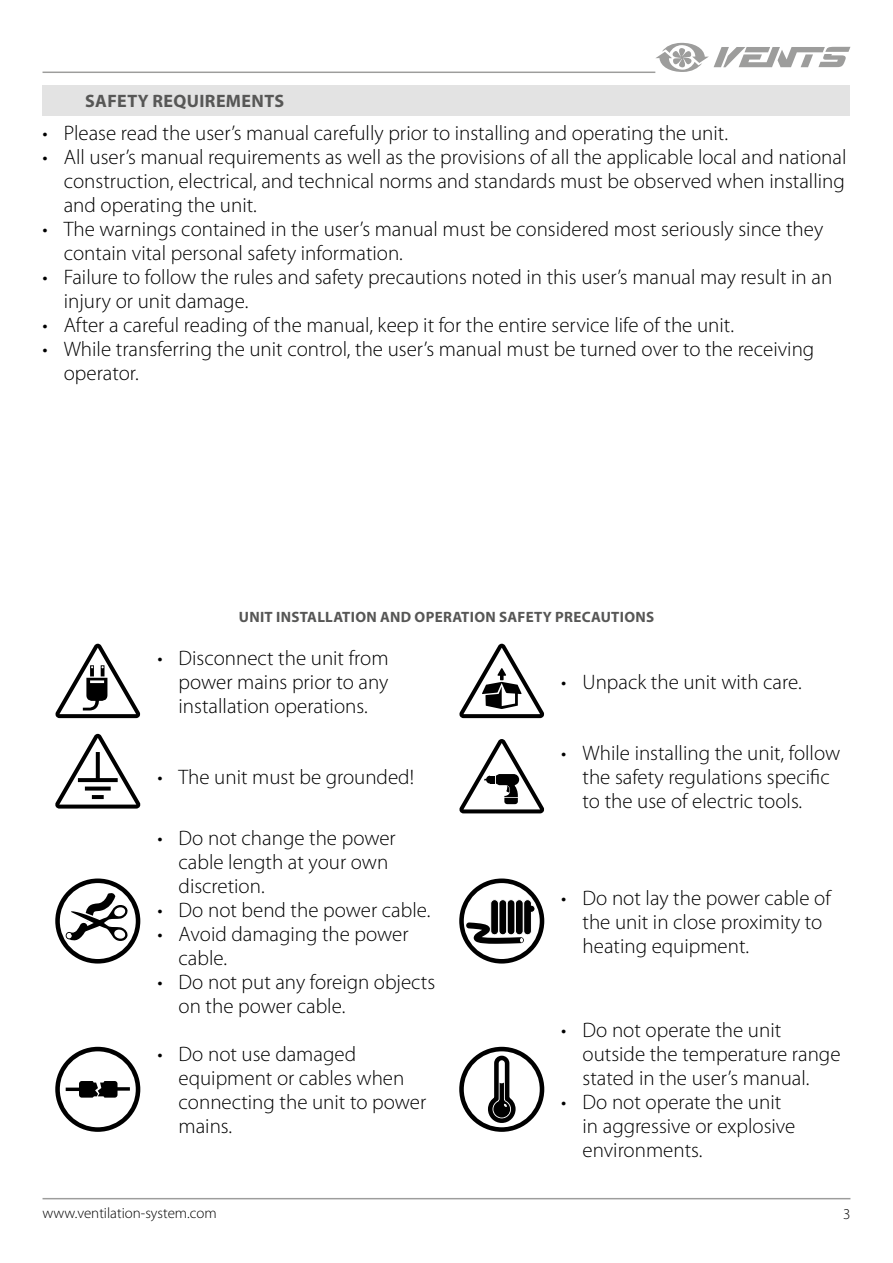
<style>
.page{position:relative;width:893px;height:1263px;background:#fff}
.page>*{position:absolute;margin:0;border:0;box-sizing:border-box;transform-origin:0 0}
.t1{font:300 21px/24px "Myriad Pro";color:#000}
.t2{font:700 18px "Myriad Pro";letter-spacing:.02em;color:#575756}
.t3{font:700 15px "Myriad Pro";letter-spacing:.02em;color:#575756}
.t4{font:300 15px "Myriad Pro";color:#000}
</style>
<div class="page">
<hr style="left:43px;top:1198px;width:807px;height:1px;background:#9d9d9c">
<hr style="left:43px;top:72px;width:612px;height:1px;background:#9d9d9c">
<svg style="left:655px;top:43px;width:195px;height:29px"></svg>
<div style="left:43px;top:85px;width:807px;height:31px;background:#e3e3e3"></div>
<svg style="left:55px;top:644px;width:85px;height:74px"></svg>
<svg style="left:459px;top:644px;width:85px;height:74px"></svg>
<svg style="left:55px;top:734px;width:85px;height:74px"></svg>
<svg style="left:96px;top:752px;width:4px;height:26px"></svg>
<svg style="left:78px;top:778px;width:40px;height:4px"></svg>
<svg style="left:85px;top:786px;width:26px;height:4px"></svg>
<svg style="left:92px;top:795px;width:12px;height:4px"></svg>
<svg style="left:459px;top:739px;width:85px;height:74px"></svg>
<svg style="left:55px;top:878px;width:85px;height:85px"></svg>
<svg style="left:459px;top:878px;width:85px;height:85px"></svg>
<svg style="left:55px;top:1047px;width:85px;height:85px"></svg>
<svg style="left:459px;top:1047px;width:85px;height:85px"></svg>
<p class="t2" style="left:85px;top:89px;width:200px">SAFETY REQUIREMENTS</p>
<p class="t1" style="left:43px;top:121px;width:687px">• Please read the user’s manual carefully prior to installing and operating the unit.</p>
<p class="t1" style="left:64px;top:145px;width:784px;text-align:justify;text-indent:-21px">• All user’s manual requirements as well as the provisions of all the applicable local and national construction, electrical, and technical norms and standards must be observed when installing and operating the unit.</p>
<p class="t1" style="left:64px;top:217px;width:761px;text-indent:-21px">• The warnings contained in the user’s manual must be considered most seriously since they contain vital personal safety information.</p>
<p class="t1" style="left:64px;top:265px;width:770px;text-indent:-21px">• Failure to follow the rules and safety precautions noted in this user’s manual may result in an injury or unit damage.</p>
<p class="t1" style="left:43px;top:313px;width:693px">• After a careful reading of the manual, keep it for the entire service life of the unit.</p>
<p class="t1" style="left:64px;top:337px;width:752px;text-indent:-21px">• While transferring the unit control, the user’s manual must be turned over to the receiving operator.</p>
<p class="t3" style="left:239px;top:607px;width:417px">UNIT INSTALLATION AND OPERATION SAFETY PRECAUTIONS</p>
<p class="t1" style="left:179px;top:646px;width:211px;text-align:justify;text-indent:-21px">• Disconnect the unit from power mains prior to any installation operations.</p>
<p class="t1" style="left:561px;top:670px;width:242px">• Unpack the unit with care.</p>
<p class="t1" style="left:157px;top:766px;width:258px">• The unit must be grounded!</p>
<p class="t1" style="left:179px;top:826px;width:219px;text-indent:-21px">• Do not change the power cable length at your own discretion.</p>
<p class="t1" style="left:157px;top:898px;width:275px">• Do not bend the power cable.</p>
<p class="t1" style="left:179px;top:922px;width:232px;text-indent:-21px">• Avoid damaging the power cable.</p>
<p class="t1" style="left:179px;top:970px;width:258px;text-indent:-21px">• Do not put any foreign objects on the power cable.</p>
<p class="t1" style="left:179px;top:1042px;width:249px;text-indent:-21px">• Do not use damaged equipment or cables when connecting the unit to power mains.</p>
<p class="t1" style="left:583px;top:742px;width:259px;text-indent:-21px">• While installing the unit, follow the safety regulations specific to the use of electric tools.</p>
<p class="t1" style="left:583px;top:886px;width:250px;text-indent:-21px">• Do not lay the power cable of the unit in close proximity to heating equipment.</p>
<p class="t1" style="left:583px;top:1018px;width:260px;text-indent:-21px">• Do not operate the unit outside the temperature range stated in the user’s manual.</p>
<p class="t1" style="left:583px;top:1090px;width:214px;text-indent:-21px">• Do not operate the unit in aggressive or explosive environments.</p>
<p class="t4" style="left:43px;top:1205px;width:176px">www.ventilation-system.com</p>
<p class="t4" style="left:843px;top:1205px;width:9px">3</p>
</div>
